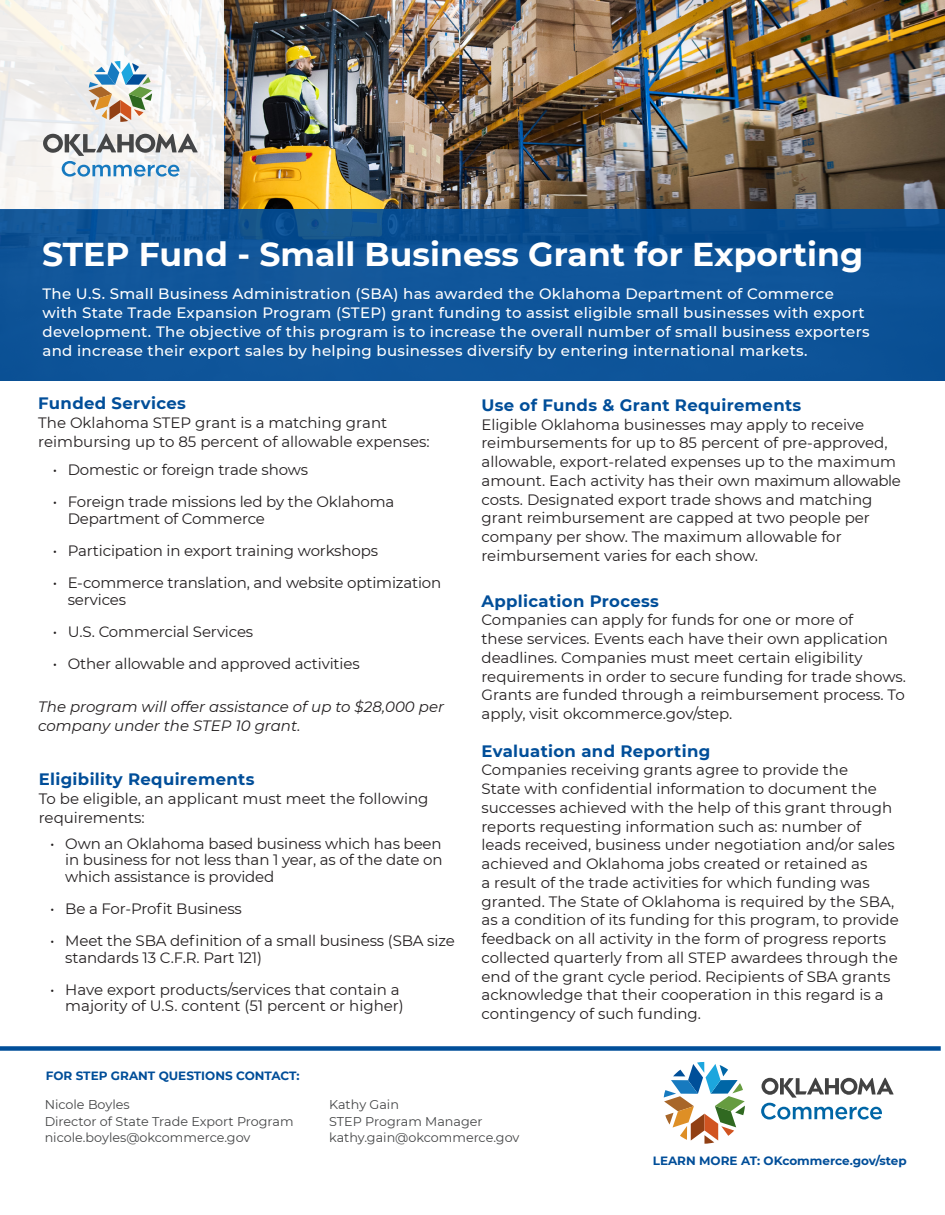
<style>
.page{position:relative;width:945px;height:1215px;background:#fff}
.page>*{position:absolute;margin:0;border:0;box-sizing:border-box;transform-origin:0 0}
.t1{font:700 33px "Montserrat";color:#fff}
.t2{font:700 16.5px "Montserrat";letter-spacing:.02em;color:#014e99}
.t3{font:15px/18.8px "Montserrat";color:#231f20}
.t4{font:500 15px/18.8px "Montserrat";letter-spacing:.02em;color:#fff}
.t5{font:italic 15px/18.8px "Montserrat";color:#231f20}
.t6{font:12.75px/16.5px "Montserrat";color:#454647}
.Learn_More{font:700 12px "Montserrat";color:#014e99}
</style>
<div class="page">
<div style="left:0;top:1046px;width:941px;height:5px;background:#014e99"></div>
<img style="left:224px;top:0;width:721px;height:209px">
<div style="left:0;top:0;width:224px;height:209px;background:linear-gradient(to right,#f3f2ef,#f2f1f0)"></div>
<svg style="left:89px;top:61px;width:63px;height:61px"></svg>
<svg style="left:43px;top:134px;width:155px;height:43px"></svg>
<div style="left:0;top:209px;width:945px;height:172px;background:linear-gradient(to right,#12569a,#0b5195)"></div>
<svg style="left:664px;top:1062px;width:81px;height:82px"></svg>
<svg style="left:761px;top:1078px;width:133px;height:42px"></svg>
<p class="t1" style="left:42px;top:231px;width:823px">STEP Fund - Small Business Grant for Exporting</p>
<p class="t4" style="left:42px;top:284px;width:829px">The U.S. Small Business Administration (SBA) has awarded the Oklahoma Department of Commerce with State Trade Expansion Program (STEP) grant funding to assist eligible small businesses with export development. The objective of this program is to increase the overall number of small business exporters and increase their export sales by helping businesses diversify by entering international markets.</p>
<p class="t2" style="left:38px;top:392px;width:149px">Funded Services</p>
<p class="t3" style="left:38px;top:413px;width:393px">The Oklahoma STEP grant is a matching grant reimbursing up to 85 percent of allowable expenses:</p>
<p class="t3" style="left:53px;top:460px;width:257px">• Domestic or foreign trade shows</p>
<p class="t3" style="left:68px;top:493px;width:328px;line-height:16.5px;text-indent:-15px">• Foreign trade missions led by the Oklahoma<br>Department of Commerce</p>
<p class="t3" style="left:53px;top:541px;width:327px">• Participation in export training workshops</p>
<p class="t3" style="left:68px;top:574px;width:375px;line-height:16.5px;text-indent:-15px">• E-commerce translation, and website optimization services</p>
<p class="t3" style="left:53px;top:622px;width:202px">• U.S. Commercial Services</p>
<p class="t3" style="left:53px;top:654px;width:308px">• Other allowable and approved activities</p>
<p class="t5" style="left:38px;top:697px;width:407px">The program will offer assistance of up to $28,000 per company under the STEP 10 grant.</p>
<p class="t2" style="left:39px;top:768px;width:217px">Eligibility Requirements</p>
<p class="t3" style="left:39px;top:789px;width:391px">To be eligible, an applicant must meet the following requirements:</p>
<p class="t3" style="left:65px;top:834px;width:379px;line-height:16.5px;text-align:justify;text-indent:-15px">• Own an Oklahoma based business which has been in business for not less than 1 year, as of the date on which assistance is provided</p>
<p class="t3" style="left:50px;top:899px;width:193px">• Be a For-Profit Business</p>
<p class="t3" style="left:65px;top:932px;width:391px;line-height:16.5px;text-indent:-15px">• Meet the SBA definition of a small business (SBA size standards 13 C.F.R. Part 121)</p>
<p class="t3" style="left:50px;top:981px;width:355px;line-height:16.5px;text-align:right">• Have export products/services that contain a majority of U.S. content (51 percent or higher)</p>
<p class="Learn_More" style="left:46px;top:1067px;width:255px">FOR STEP GRANT QUESTIONS CONTACT:</p>
<p class="t2" style="left:482px;top:393px;width:321px">Use of Funds &amp; Grant Requirements</p>
<p class="t3" style="left:482px;top:414px;width:421px">Eligible Oklahoma businesses may apply to receive reimbursements for up to 85 percent of pre-approved, allowable, export-related expenses up to the maximum amount. Each activity has their own maximum allowable costs. Designated export trade shows and matching grant reimbursement are capped at two people per company per show. The maximum allowable for reimbursement varies for each show.</p>
<p class="t2" style="left:482px;top:589px;width:179px">Application Process</p>
<p class="t3" style="left:482px;top:610px;width:426px">Companies can apply for funds for one or more of<br>these services. Events each have their own application deadlines. Companies must meet certain eligibility requirements in order to secure funding for trade shows.<br>Grants are funded through a reimbursement process. To apply, visit okcommerce.gov/step.</p>
<p class="t2" style="left:482px;top:739px;width:230px">Evaluation and Reporting</p>
<p class="t3" style="left:482px;top:760px;width:419px">Companies receiving grants agree to provide the<br>State with confidential information to document the successes achieved with the help of this grant through reports requesting information such as: number of leads received, business under negotiation and/or sales achieved and Oklahoma jobs created or retained as<br>a result of the trade activities for which funding was granted. The State of Oklahoma is required by the SBA, as a condition of its funding for this program, to provide feedback on all activity in the form of progress reports collected quarterly from all STEP awardees through the end of the grant cycle period. Recipients of SBA grants acknowledge that their cooperation in this regard is a contingency of such funding.</p>
<p class="t6" style="left:45px;top:1096px;width:250px">Nicole Boyles<br>Director of State Trade Export Program nicole.boyles@okcommerce.gov</p>
<p class="t6" style="left:329px;top:1096px;width:192px">Kathy Gain<br>STEP Program Manager kathy.gain@okcommerce.gov</p>
<p class="Learn_More" style="left:653px;top:1152px;width:256px">LEARN MORE AT: OKcommerce.gov/step</p>
</div>
